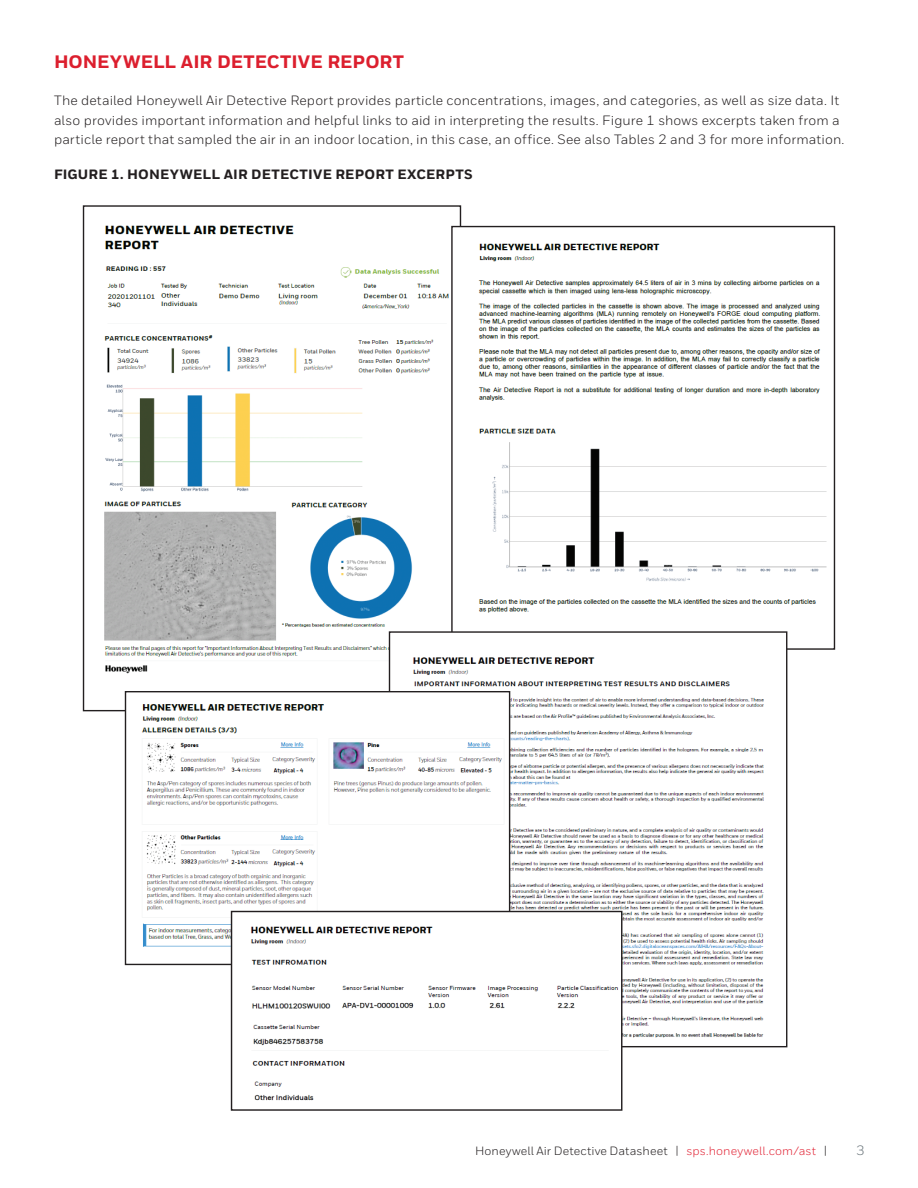
<style>
.page{position:relative;width:918px;height:1188px;background:#fff}
.page>*{position:absolute;margin:0;border:0;box-sizing:border-box;transform-origin:0 0}
._09_Inside__Body_Hea{font:800 18px "Honeywell Sans";letter-spacing:.005em;color:#dc1f2e}
._10_Inside__Body_Tex{font:13.5px/19.5px "Honeywell Sans";letter-spacing:.01em;color:#231f20}
._10_Inside__Body_Tex-2{font:800 13.5px "Honeywell Sans";letter-spacing:.015em;color:#231f20}
.t1{font:13.5px "Honeywell Sans";color:#687379}
.t2{font:12px "Honeywell Sans";letter-spacing:.01em;color:#231f20}
.s1{color:#e22536}
</style>
<div class="page">
<img style="left:104px;top:225px;width:355px;height:458px">
<img style="left:456px;top:228px;width:371px;height:420px">
<img style="left:391px;top:633px;width:394px;height:412px">
<img style="left:142px;top:693px;width:366px;height:270px">
<img style="left:233px;top:913px;width:387px;height:188px">
<div style="left:231px;top:911px;width:391px;height:200px;border:1px solid #231f20"></div>
<p class="_09_Inside__Body_Hea" style="left:54px;top:51px;width:352px">HONEYWELL AIR DETECTIVE REPORT</p>
<p class="_10_Inside__Body_Tex" style="left:54px;top:91px;width:792px">The detailed Honeywell Air Detective Report provides particle concentrations, images, and categories, as well as size data. It also provides important information and helpful links to aid in interpreting the results. Figure 1 shows excerpts taken from a particle report that sampled the air in an indoor location, in this case, an office. See also Tables 2 and 3 for more information.</p>
<p class="_10_Inside__Body_Tex-2" style="left:54px;top:166px;width:420px">FIGURE 1. HONEYWELL AIR DETECTIVE REPORT EXCERPTS</p>
<p class="t2" style="left:475px;top:1144px;width:354px">Honeywell Air Detective Datasheet | <span class="s1">sps.honeywell.com/ast</span> |</p>
<p class="t1" style="left:856px;top:1143px;width:10px">3</p>
</div>
